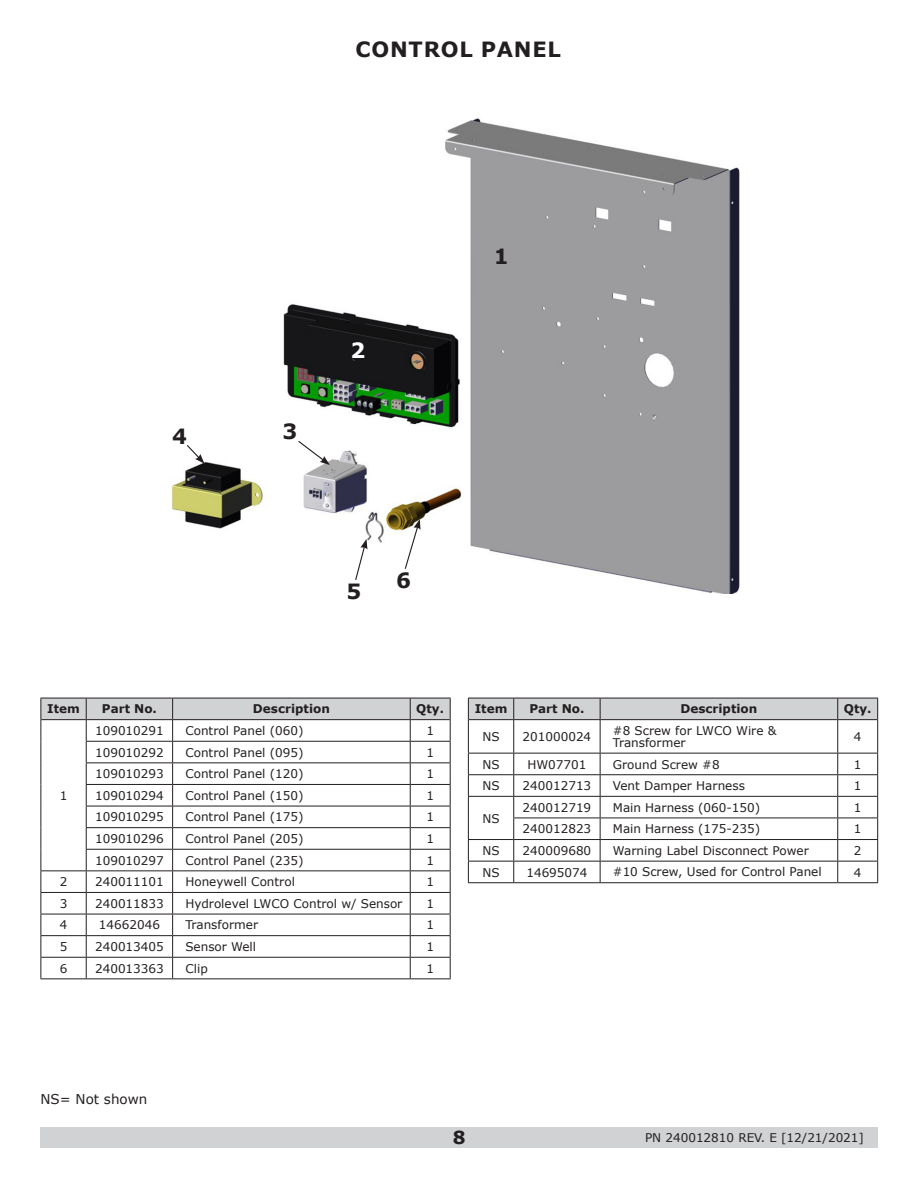
<style>
.page{position:relative;width:918px;height:1188px;background:#fff}
.page>*{position:absolute;margin:0;border:0;box-sizing:border-box;transform-origin:0 0}
.Item_Numbers{font:700 21px "Verdana";letter-spacing:.035em;color:#231f20}
.Item_Numbers-2{font:700 21px "Verdana";color:#fff}
.t1{font:700 18px "Verdana";color:#231f20}
.t2{font:13.5px "Verdana";color:#231f20}
.Table_Description{font:12px/12px "Verdana";color:#231f20}
.Table_PN_Item_Qty{font:12px "Verdana";color:#231f20}
.t3{font:700 12px "Verdana";color:#231f20}
</style>
<div class="page">
<div style="left:40px;top:1127px;width:838px;height:21px;background:#d1d2d4"></div>
<img style="left:171px;top:118px;width:569px;height:476px">
<svg style="left:40px;top:698px;width:411px;height:280px"></svg>
<hr style="left:86px;top:957px;width:87px;height:1px;background:#231f20">
<hr style="left:173px;top:957px;width:237px;height:1px;background:#231f20">
<hr style="left:410px;top:957px;width:41px;height:1px;background:#231f20">
<hr style="left:40px;top:978px;width:46px;height:1px;background:#231f20">
<hr style="left:86px;top:978px;width:87px;height:1px;background:#231f20">
<hr style="left:173px;top:978px;width:237px;height:1px;background:#231f20">
<hr style="left:410px;top:978px;width:41px;height:1px;background:#231f20">
<svg style="left:297px;top:440px;width:33px;height:25px"></svg>
<svg style="left:186px;top:444px;width:19px;height:20px"></svg>
<svg style="left:404px;top:519px;width:17px;height:51px"></svg>
<svg style="left:354px;top:539px;width:13px;height:42px"></svg>
<div style="left:468px;top:698px;width:410px;height:22px;background:#d1d2d4"></div>
<hr style="left:469px;top:719px;width:45px;height:1px;background:#231f20">
<hr style="left:514px;top:719px;width:86px;height:1px;background:#231f20">
<hr style="left:600px;top:719px;width:238px;height:1px;background:#231f20">
<hr style="left:838px;top:719px;width:39px;height:1px;background:#231f20">
<hr style="left:468px;top:720px;width:1px;height:33px;background:#231f20">
<hr style="left:513px;top:720px;width:1px;height:33px;background:#231f20">
<hr style="left:600px;top:720px;width:1px;height:33px;background:#231f20">
<hr style="left:837px;top:720px;width:1px;height:33px;background:#231f20">
<hr style="left:877px;top:720px;width:1px;height:33px;background:#231f20">
<hr style="left:468px;top:753px;width:46px;height:1px;background:#231f20">
<hr style="left:514px;top:753px;width:86px;height:1px;background:#231f20">
<hr style="left:600px;top:753px;width:238px;height:1px;background:#231f20">
<hr style="left:838px;top:753px;width:40px;height:1px;background:#231f20">
<hr style="left:468px;top:774px;width:46px;height:1px;background:#231f20">
<hr style="left:514px;top:774px;width:86px;height:1px;background:#231f20">
<hr style="left:600px;top:774px;width:238px;height:1px;background:#231f20">
<hr style="left:838px;top:774px;width:40px;height:1px;background:#231f20">
<hr style="left:468px;top:796px;width:46px;height:1px;background:#231f20">
<hr style="left:514px;top:796px;width:86px;height:1px;background:#231f20">
<hr style="left:600px;top:796px;width:238px;height:1px;background:#231f20">
<hr style="left:838px;top:796px;width:40px;height:1px;background:#231f20">
<hr style="left:513px;top:818px;width:87px;height:1px;background:#231f20">
<hr style="left:600px;top:818px;width:238px;height:1px;background:#231f20">
<hr style="left:838px;top:818px;width:40px;height:1px;background:#231f20">
<hr style="left:468px;top:839px;width:46px;height:1px;background:#231f20">
<hr style="left:514px;top:839px;width:86px;height:1px;background:#231f20">
<hr style="left:600px;top:839px;width:238px;height:1px;background:#231f20">
<hr style="left:838px;top:839px;width:40px;height:1px;background:#231f20">
<hr style="left:468px;top:861px;width:46px;height:1px;background:#231f20">
<svg style="left:468px;top:754px;width:1px;height:128px"></svg>
<hr style="left:514px;top:861px;width:86px;height:1px;background:#231f20">
<svg style="left:513px;top:754px;width:1px;height:128px"></svg>
<hr style="left:600px;top:861px;width:238px;height:1px;background:#231f20">
<svg style="left:600px;top:754px;width:1px;height:128px"></svg>
<hr style="left:838px;top:861px;width:40px;height:1px;background:#231f20">
<svg style="left:837px;top:754px;width:1px;height:128px"></svg>
<svg style="left:877px;top:754px;width:1px;height:128px"></svg>
<hr style="left:468px;top:882px;width:46px;height:1px;background:#231f20">
<hr style="left:837px;top:882px;width:41px;height:1px;background:#231f20">
<hr style="left:514px;top:882px;width:86px;height:1px;background:#231f20">
<hr style="left:600px;top:882px;width:237px;height:1px;background:#231f20">
<p class="Item_Numbers" style="left:356px;top:34px;width:207px">CONTROL PANEL</p>
<p class="Item_Numbers" style="left:172px;top:421px;width:16px">4</p>
<p class="Item_Numbers" style="left:283px;top:417px;width:16px">3</p>
<p class="Item_Numbers-2" style="left:351px;top:336px;width:16px">2</p>
<p class="Item_Numbers" style="left:494px;top:242px;width:16px">1</p>
<p class="Item_Numbers" style="left:346px;top:576px;width:16px">5</p>
<p class="Item_Numbers" style="left:396px;top:566px;width:16px">6</p>
<p class="t3" style="left:47px;top:701px;width:34px">Item</p>
<p class="t3" style="left:102px;top:701px;width:57px">Part No.</p>
<p class="t3" style="left:253px;top:701px;width:78px">Description</p>
<p class="t3" style="left:416px;top:701px;width:29px">Qty.</p>
<p class="Table_PN_Item_Qty" style="left:60px;top:787px;width:9px">1</p>
<p class="Table_PN_Item_Qty" style="left:95px;top:722px;width:70px">109010291</p>
<p class="Table_Description" style="left:185px;top:725px;width:120px">Control Panel (060)</p>
<p class="Table_PN_Item_Qty" style="left:426px;top:722px;width:9px">1</p>
<p class="Table_PN_Item_Qty" style="left:95px;top:744px;width:70px">109010292</p>
<p class="Table_Description" style="left:185px;top:746px;width:120px">Control Panel (095)</p>
<p class="Table_PN_Item_Qty" style="left:426px;top:744px;width:9px">1</p>
<p class="Table_PN_Item_Qty" style="left:95px;top:766px;width:70px">109010293</p>
<p class="Table_Description" style="left:185px;top:768px;width:120px">Control Panel (120)</p>
<p class="Table_PN_Item_Qty" style="left:426px;top:766px;width:9px">1</p>
<p class="Table_PN_Item_Qty" style="left:95px;top:787px;width:70px">109010294</p>
<p class="Table_Description" style="left:185px;top:789px;width:120px">Control Panel (150)</p>
<p class="Table_PN_Item_Qty" style="left:426px;top:787px;width:9px">1</p>
<p class="Table_PN_Item_Qty" style="left:95px;top:809px;width:70px">109010295</p>
<p class="Table_Description" style="left:185px;top:811px;width:120px">Control Panel (175)</p>
<p class="Table_PN_Item_Qty" style="left:426px;top:809px;width:9px">1</p>
<p class="Table_PN_Item_Qty" style="left:95px;top:830px;width:70px">109010296</p>
<p class="Table_Description" style="left:185px;top:833px;width:120px">Control Panel (205)</p>
<p class="Table_PN_Item_Qty" style="left:426px;top:830px;width:9px">1</p>
<p class="Table_PN_Item_Qty" style="left:95px;top:852px;width:70px">109010297</p>
<p class="Table_Description" style="left:185px;top:854px;width:120px">Control Panel (235)</p>
<p class="Table_PN_Item_Qty" style="left:426px;top:852px;width:9px">1</p>
<p class="Table_PN_Item_Qty" style="left:60px;top:874px;width:9px">2</p>
<p class="Table_PN_Item_Qty" style="left:95px;top:874px;width:70px">240011101</p>
<p class="Table_Description" style="left:185px;top:876px;width:111px">Honeywell Control</p>
<p class="Table_PN_Item_Qty" style="left:426px;top:874px;width:9px">1</p>
<p class="Table_PN_Item_Qty" style="left:60px;top:895px;width:9px">3</p>
<p class="Table_PN_Item_Qty" style="left:95px;top:895px;width:70px">240011833</p>
<p class="Table_Description" style="left:185px;top:897px;width:219px">Hydrolevel LWCO Control w/ Sensor</p>
<p class="Table_PN_Item_Qty" style="left:426px;top:895px;width:9px">1</p>
<p class="Table_PN_Item_Qty" style="left:60px;top:917px;width:9px">4</p>
<p class="Table_PN_Item_Qty" style="left:99px;top:917px;width:63px">14662046</p>
<p class="Table_Description" style="left:185px;top:919px;width:74px">Transformer</p>
<p class="Table_PN_Item_Qty" style="left:426px;top:917px;width:9px">1</p>
<p class="Table_PN_Item_Qty" style="left:60px;top:938px;width:9px">5</p>
<p class="Table_PN_Item_Qty" style="left:95px;top:938px;width:70px">240013405</p>
<p class="Table_Description" style="left:185px;top:941px;width:72px">Sensor Well</p>
<p class="Table_PN_Item_Qty" style="left:426px;top:938px;width:9px">1</p>
<p class="Table_PN_Item_Qty" style="left:60px;top:960px;width:9px">6</p>
<p class="Table_PN_Item_Qty" style="left:95px;top:960px;width:70px">240013363</p>
<p class="Table_Description" style="left:185px;top:962px;width:24px">Clip</p>
<p class="Table_PN_Item_Qty" style="left:426px;top:960px;width:9px">1</p>
<p class="t3" style="left:475px;top:701px;width:34px">Item</p>
<p class="t3" style="left:529px;top:701px;width:57px">Part No.</p>
<p class="t3" style="left:680px;top:701px;width:78px">Description</p>
<p class="t3" style="left:844px;top:701px;width:29px">Qty.</p>
<p class="Table_PN_Item_Qty" style="left:482px;top:728px;width:19px">NS</p>
<p class="Table_PN_Item_Qty" style="left:523px;top:728px;width:70px">201000024</p>
<p class="Table_Description" style="left:613px;top:724px;width:165px">#8 Screw for LWCO Wire &amp;<br>Transformer</p>
<p class="Table_PN_Item_Qty" style="left:854px;top:728px;width:9px">4</p>
<p class="Table_PN_Item_Qty" style="left:482px;top:756px;width:19px">NS</p>
<p class="Table_PN_Item_Qty" style="left:527px;top:756px;width:61px">HW07701</p>
<p class="Table_Description" style="left:613px;top:758px;width:108px">Ground Screw #8</p>
<p class="Table_PN_Item_Qty" style="left:854px;top:756px;width:9px">1</p>
<p class="Table_PN_Item_Qty" style="left:482px;top:778px;width:19px">NS</p>
<p class="Table_PN_Item_Qty" style="left:523px;top:778px;width:70px">240012713</p>
<p class="Table_Description" style="left:613px;top:780px;width:134px">Vent Damper Harness</p>
<p class="Table_PN_Item_Qty" style="left:854px;top:778px;width:9px">1</p>
<p class="Table_PN_Item_Qty" style="left:482px;top:810px;width:19px">NS</p>
<p class="Table_PN_Item_Qty" style="left:523px;top:799px;width:70px">240012719</p>
<p class="Table_Description" style="left:613px;top:801px;width:149px">Main Harness (060-150)</p>
<p class="Table_PN_Item_Qty" style="left:854px;top:799px;width:9px">1</p>
<p class="Table_PN_Item_Qty" style="left:523px;top:821px;width:70px">240012823</p>
<p class="Table_Description" style="left:613px;top:823px;width:149px">Main Harness (175-235)</p>
<p class="Table_PN_Item_Qty" style="left:854px;top:821px;width:9px">1</p>
<p class="Table_PN_Item_Qty" style="left:482px;top:842px;width:19px">NS</p>
<p class="Table_PN_Item_Qty" style="left:523px;top:842px;width:70px">240009680</p>
<p class="Table_Description" style="left:613px;top:844px;width:197px">Warning Label Disconnect Power</p>
<p class="Table_PN_Item_Qty" style="left:854px;top:842px;width:9px">2</p>
<p class="Table_PN_Item_Qty" style="left:482px;top:864px;width:19px">NS</p>
<p class="Table_PN_Item_Qty" style="left:526px;top:864px;width:63px">14695074</p>
<p class="Table_Description" style="left:613px;top:866px;width:210px">#10 Screw, Used for Control Panel</p>
<p class="Table_PN_Item_Qty" style="left:854px;top:864px;width:9px">4</p>
<p class="t2" style="left:40px;top:1090px;width:108px">NS= Not shown</p>
<h2 class="t1" style="left:453px;top:1125px;width:14px">8</h2>
<p class="Table_Description" style="left:645px;top:1131px;width:220px">PN 240012810 REV. E [12/21/2021]</p>
</div>
